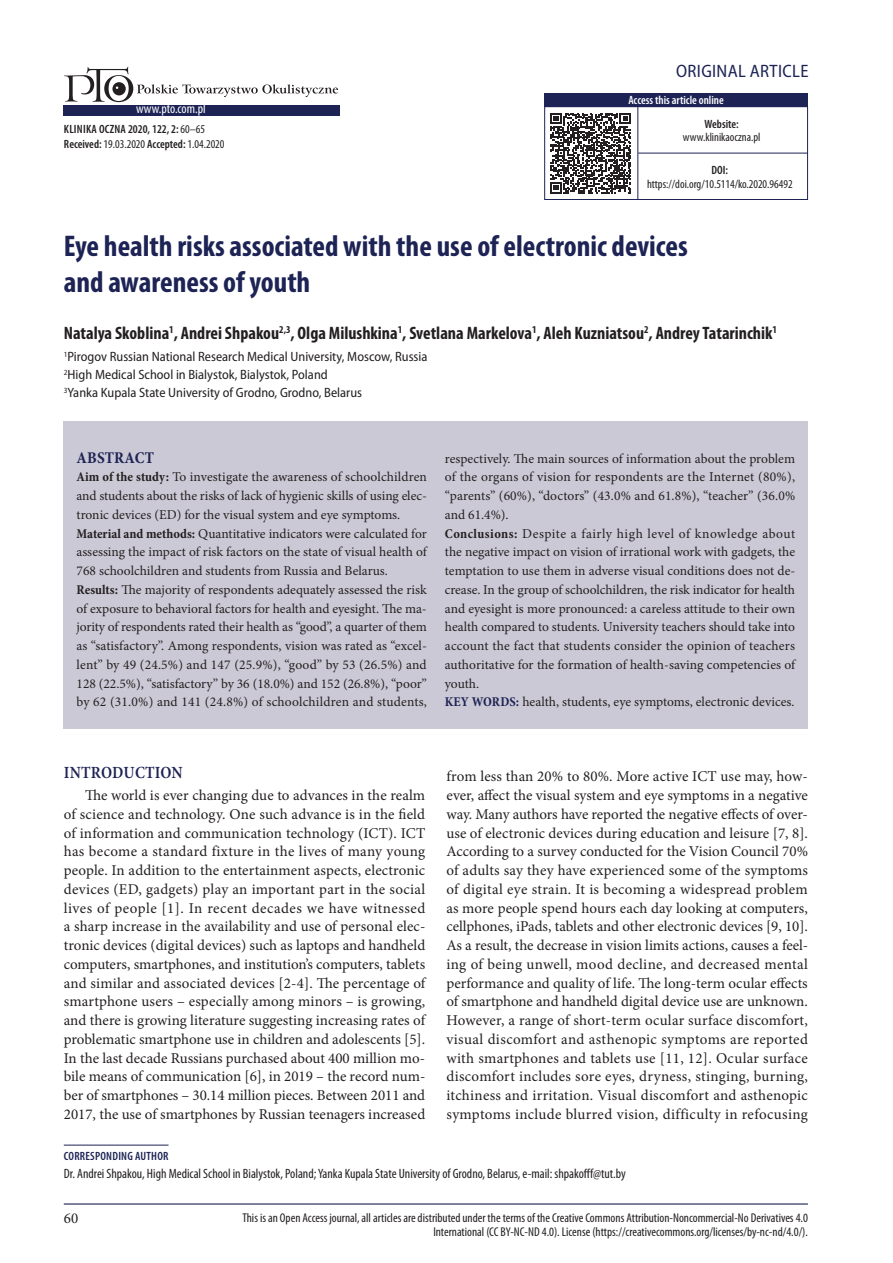
<style>
.page{position:relative;width:893px;height:1263px;background:#fff}
.page>*{position:absolute;margin:0;border:0;box-sizing:border-box;transform-origin:0 0}
.t1{font:700 condensed 30px/36px "Myriad Pro";color:#1d2354}
.t2{font:700 condensed 18px "Myriad Pro";color:#231f20}
.t3{font:semi-condensed 18px "Myriad Pro";letter-spacing:.02em;color:#1d2354}
.t4{font:600 condensed 17.25px "Minion Pro";letter-spacing:.01em;color:#1d2354}
.t5{font:700 condensed 16.5px "Minion Pro";letter-spacing:.01em;color:#1d2354}
.t6{font:15px/18.8px "Minion Pro";letter-spacing:.01em;color:#231f20;text-align:justify}
.t7{font:13.5px/18.8px "Minion Pro";color:#231f20}
.t8{font:semi-condensed 13.5px/18px "Myriad Pro";color:#231f20}
.t9{font:condensed 13.5px "Myriad Pro";color:#231f20}
.t10{font:condensed 13.5px "Myriad Pro";color:#fff}
.t11{font:condensed 12.75px/14.2px "Myriad Pro";color:#231f20;text-align:right}
.t12{font:600 condensed 12px/14.4px "Myriad Pro";letter-spacing:.02em;color:#231f20}
.t13{font:condensed 12px "Myriad Pro";color:#231f20}
.t14{font:600 condensed 12px "Myriad Pro";color:#fff}
.t15{font:600 condensed 12px "Myriad Pro";letter-spacing:.02em;color:#1d2354}
.t16{font:600 condensed 12px "Myriad Pro";color:#231f20}
.s1{font-weight:400}
.s2{font-weight:700;font-stretch:condensed}
.s3{font-weight:700;font-stretch:condensed;color:#1d2354}
</style>
<div class="page">
<hr style="left:64px;top:1203px;width:744px;height:1px;background:#1d2354">
<svg style="left:64px;top:66px;width:274px;height:36px"></svg>
<div style="left:64px;top:105px;width:276px;height:11px;background:#1d2354"></div>
<hr style="left:64px;top:1145px;width:105px;height:1px;background:#1d2354">
<div style="left:64px;top:421px;width:744px;height:307px;background:#ccc9d6"></div>
<div style="left:544px;top:106px;width:264px;height:94px;border:1px solid #1d2354"></div>
<svg style="left:550px;top:113px;width:81px;height:80px"></svg>
<div style="left:544px;top:94px;width:264px;height:13px;background:#1d2354"></div>
<hr style="left:637px;top:107px;width:1px;height:92px;background:#1d2354">
<hr style="left:638px;top:153px;width:170px;height:1px;background:#1d2354">
<p class="t10" style="left:136px;top:101px;width:71px">www.pto.com.pl</p>
<p class="t12" style="left:64px;top:122px;width:162px">KLINIKA OCZNA 2020, 122, 2: <span class="s1">60–65<br></span>Received: <span class="s1">19.03.2020</span> Accepted: <span class="s1">1.04.2020</span></p>
<p class="t3" style="left:676px;top:62px;width:134px">ORIGINAL ARTICLE</p>
<p class="t14" style="left:628px;top:93px;width:97px">Access this article online</p>
<p class="t16" style="left:704px;top:116px;width:36px">Website:</p>
<p class="t16" style="left:712px;top:162px;width:18px">DOI:</p>
<p class="t13" style="left:647px;top:177px;width:147px">https://doi.org/10.5114/ko.2020.96492</p>
<p class="t13" style="left:683px;top:130px;width:79px">www.klinikaoczna.pl</p>
<h1 class="t1" style="left:64px;top:228px;width:626px">Eye health risks associated with the use of electronic devices and awareness of youth</h1>
<p class="t2" style="left:64px;top:322px;width:715px">Natalya Skoblina<sup>1</sup>, Andrei Shpakou<sup>2,3</sup>, Olga Milushkina<sup>1</sup>, Svetlana Markelova<sup>1</sup>, Aleh Kuzniatsou<sup>2</sup>, Andrey Tatarinchik<sup>1</sup></p>
<p class="t8" style="left:64px;top:348px;width:365px"><sup>1</sup>Pirogov Russian National Research Medical University, Moscow, Russia<br><sup>2</sup>High Medical School in Bialystok, Bialystok, Poland<br><sup>3</sup>Yanka Kupala State University of Grodno, Grodno, Belarus</p>
<p class="t5" style="left:77px;top:446px;width:79px">ABSTRACT</p>
<p class="t7" style="left:77px;top:468px;width:352px"><span class="s2">Aim of the study:</span> To investigate the awareness of schoolchildren and students about the risks of lack of hygienic skills of using elec&shy;tronic devices (ED) for the visual system and eye symptoms.<br><span class="s2">Material and methods:</span> Quantitative indicators were calculated for assessing the impact of risk factors on the state of visual health of 768 schoolchildren and students from Russia and Belarus.<br><span class="s2">Results:</span> The majority of respondents adequately assessed the risk of exposure to behavioral factors for health and eyesight. The ma&shy;jority of respondents rated their health as “good”, a quarter of them as “satisfactory”. Among respondents, vision was rated as “excel&shy;lent” by 49 (24.5%) and 147 (25.9%), “good” by 53 (26.5%) and 128 (22.5%), “satisfactory” by 36 (18.0%) and 152 (26.8%), “poor” by 62 (31.0%) and 141 (24.8%) of schoolchildren and students,</p>
<p class="t7" style="left:445px;top:449px;width:352px">respectively. The main sources of information about the problem of the organs of vision for respondents are the Internet (80%), “parents” (60%), “doctors” (43.0% and 61.8%), “teacher” (36.0% and 61.4%).<br><span class="s2">Conclusions:</span> Despite a fairly high level of knowledge about the negative impact on vision of irrational work with gadgets, the temptation to use them in adverse visual conditions does not de&shy;crease. In the group of schoolchildren, the risk indicator for health and eyesight is more pronounced: a careless attitude to their own health compared to students. University teachers should take into account the fact that students consider the opinion of teachers authoritative for the formation of health-saving competencies of youth.<br><span class="s3">KEY WORDS:</span> health, students, eye symptoms, electronic devices.</p>
<p class="t4" style="left:64px;top:761px;width:121px">INTRODUCTION</p>
<p class="t6" style="left:64px;top:786px;width:363px;text-indent:21px">The world is ever changing due to advances in the realm of science and technology. One such advance is in the field of information and communication technology (ICT). ICT has become a standard fixture in the lives of many young people. In addition to the entertainment aspects, electronic devices (ED, gadgets) play an important part in the social lives of people [1]. In recent decades we have witnessed a sharp increase in the availability and use of personal elec&shy;tronic devices (digital devices) such as laptops and handheld computers, smartphones, and institution’s computers, tablets and similar and associated devices [2-4]. The percentage of smartphone users – especially among minors – is growing, and there is growing literature suggesting increasing rates of problematic smartphone use in children and adolescents [5].<br>In the last decade Russians purchased about 400 million mo&shy;bile means of communication [6], in 2019 – the record num&shy;ber of smartphones – 30.14 million pieces. Between 2011 and 2017, the use of smartphones by Russian teenagers increased</p>
<p class="t6" style="left:446px;top:767px;width:363px">from less than 20% to 80%. More active ICT use may, how&shy;ever, affect the visual system and eye symptoms in a negative way. Many authors have reported the negative effects of over&shy;use of electronic devices during education and leisure [7, 8].<br>According to a survey conducted for the Vision Council 70% of adults say they have experienced some of the symptoms of digital eye strain. It is becoming a widespread problem as more people spend hours each day looking at computers, cellphones, iPads, tablets and other electronic devices [9, 10].<br>As a result, the decrease in vision limits actions, causes a feel&shy;ing of being unwell, mood decline, and decreased mental performance and quality of life. The long-term ocular effects of smartphone and handheld digital device use are unknown.<br>However, a range of short-term ocular surface discomfort, visual discomfort and asthenopic symptoms are reported with smartphones and tablets use [11, 12]. Ocular surface discomfort includes sore eyes, dryness, stinging, burning, itchiness and irritation. Visual discomfort and asthenopic symptoms include blurred vision, difficulty in refocusing</p>
<p class="t15" style="left:64px;top:1149px;width:106px">CORRESPONDING AUTHOR</p>
<p class="t9" style="left:64px;top:1165px;width:563px">Dr. Andrei Shpakou, High Medical School in Bialystok, Poland; Yanka Kupala State University of Grodno, Belarus, e-mail: shpakofff@tut.by</p>
<p class="t6" style="left:64px;top:1209px;width:16px">60</p>
<p class="t11" style="left:242px;top:1210px;width:567px">This is an Open Access journal, all articles are distributed under the terms of the Creative Commons Attribution-Noncommercial-No Derivatives 4.0<br>International (CC BY-NC-ND 4.0). License (https://creativecommons.org/licenses/by-nc-nd/4.0/).</p>
</div>
